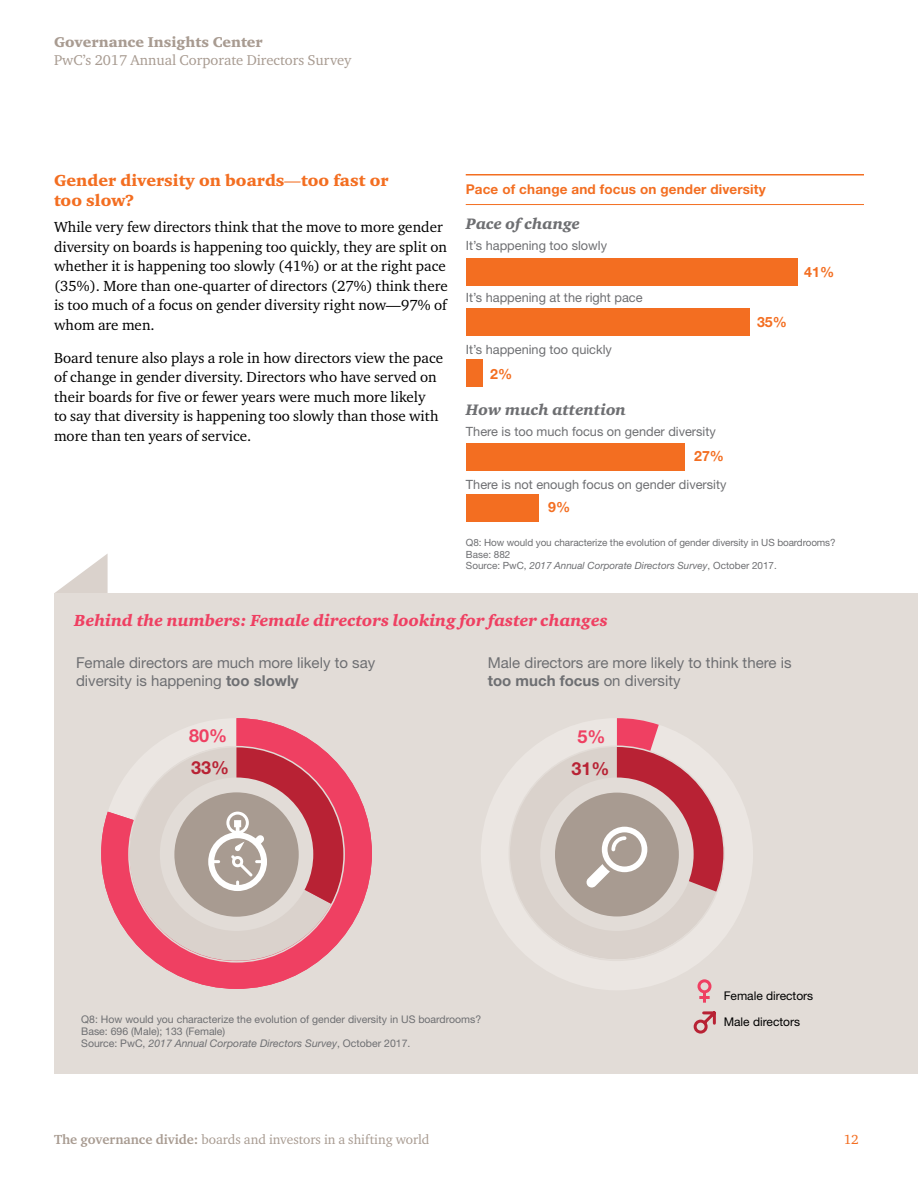
<style>
.page{position:relative;width:918px;height:1188px;background:#fff}
.page>*{position:absolute;margin:0;border:0;box-sizing:border-box;transform-origin:0 0}
.t1{font:700 18px "Helvetica Neue";color:#b82234}
.t2{font:700 18px "Helvetica Neue";color:#ef4062}
.t3{font:italic 900 16.5px "Charter ITC Pro";color:#ef4062}
.t4{font:900 16.5px/19.5px "Charter ITC Pro";color:#f36e21}
.t5{font:italic 900 15.6px "Charter ITC Pro";color:#6e6f72}
.t6{font:15px/19.5px "Charter ITC Pro";color:#000}
.t7{font:15px/18px "Helvetica Neue";color:#6e6f72}
.t8{font:14.7px "Charter ITC Pro";color:#a89b91}
.t9{font:900 14.7px "Charter ITC Pro";color:#a89b91}
.t10{font:700 14.1px "Helvetica Neue";color:#f36e21}
.t11{font:13.5px "Charter ITC Pro";color:#a89b91}
.t12{font:700 13.5px "Helvetica Neue";letter-spacing:.01em;color:#f36e21}
.t13{font:13.5px "Charter ITC Pro";color:#f36e21}
.t14{font:12.75px "Helvetica Neue";color:#6e6f72}
.t15{font:12px/25.5px "Helvetica Neue";color:#000}
.t16{font:10.5px/12px "Helvetica Neue";color:#6e6f72}
.t17{font:9.9px/11.4px "Helvetica Neue";letter-spacing:-.01em;color:#6e6f72}
.s1{font-weight:400;font-style:italic}
.s2{font-style:italic}
.s3{font-weight:700}
</style>
<div class="page">
<svg style="left:55px;top:554px;width:53px;height:39px"></svg>
<div style="left:54px;top:593px;width:864px;height:481px;background:#e2dcd7"></div>
<hr style="left:466px;top:174px;width:398px;height:2px;background:#f36e21">
<hr style="left:466px;top:204px;width:398px;height:1px;background:#f36e21">
<div style="left:466px;top:494px;width:73px;height:27px;background:#f36e21"></div>
<div style="left:466px;top:443px;width:219px;height:27px;background:#f36e21"></div>
<div style="left:466px;top:360px;width:16px;height:27px;background:#f36e21"></div>
<div style="left:466px;top:309px;width:283px;height:27px;background:#f36e21"></div>
<div style="left:466px;top:258px;width:332px;height:27px;background:#f36e21"></div>
<div style="left:481px;top:718px;width:272px;height:272px;background:#ebe6e2;border-radius:50%"></div>
<div style="left:509px;top:746px;width:215px;height:213px;background:#dad2cc;border-radius:50%"></div>
<div style="left:540px;top:778px;width:154px;height:153px;background:#e2dcd7;border-radius:50%"></div>
<svg style="left:101px;top:771px;width:271px;height:218px"></svg>
<svg style="left:114px;top:904px;width:217px;height:72px"></svg>
<div style="left:160px;top:778px;width:153px;height:153px;background:#e2dcd7;border-radius:50%"></div>
<div style="left:174px;top:792px;width:125px;height:125px;background:#a89b91;border-radius:50%"></div>
<div style="left:555px;top:793px;width:124px;height:123px;background:#a89b91;border-radius:50%"></div>
<svg style="left:693px;top:979px;width:23px;height:55px"></svg>
<svg style="left:586px;top:718px;width:138px;height:174px"></svg>
<svg style="left:108px;top:718px;width:236px;height:186px"></svg>
<p class="t9" style="left:54px;top:33px;width:210px">Governance Insights Center</p>
<p class="t8" style="left:54px;top:51px;width:299px">PwC’s 2017 Annual Corporate Directors Survey</p>
<p class="t4" style="left:54px;top:171px;width:336px">Gender diversity on boards<span class="s1">—</span>too fast or too slow?</p>
<p class="t6" style="left:54px;top:217px;width:395px">While very few directors think that the move to more gender diversity on boards is happening too quickly, they are split on whether it is happening too slowly (41%) or at the right pace (35%). More than one-quarter of directors (27%) think there is too much of a focus on gender diversity right now<span class="s2">—</span>97% of whom are men.</p>
<p class="t6" style="left:54px;top:347px;width:391px">Board tenure also plays a role in how directors view the pace of change in gender diversity. Directors who have served on their boards for five or fewer years were much more likely<br>to say that diversity is happening too slowly than those with more than ten years of service.</p>
<p class="t12" style="left:466px;top:181px;width:302px">Pace of change and focus on gender diversity</p>
<p class="t5" style="left:466px;top:214px;width:116px">Pace of change</p>
<p class="t14" style="left:466px;top:237px;width:143px">It’s happening too slowly</p>
<p class="t14" style="left:466px;top:288px;width:178px">It’s happening at the right pace</p>
<p class="t14" style="left:466px;top:340px;width:147px">It’s happening too quickly</p>
<p class="t10" style="left:490px;top:365px;width:24px">2%</p>
<p class="t5" style="left:466px;top:400px;width:162px">How much attention</p>
<p class="t14" style="left:466px;top:423px;width:251px">There is too much focus on gender diversity</p>
<p class="t10" style="left:694px;top:447px;width:31px">27%</p>
<p class="t14" style="left:466px;top:475px;width:262px">There is not enough focus on gender diversity</p>
<p class="t10" style="left:548px;top:498px;width:24px">9%</p>
<p class="t10" style="left:757px;top:313px;width:31px">35%</p>
<p class="t10" style="left:804px;top:263px;width:31px">41%</p>
<p class="t17" style="left:466px;top:538px;width:371px">Q8: How would you characterize the evolution of gender diversity in US boardrooms?<br>Base: 882<br>Source: PwC, <span class="s2">2017 Annual Corporate Directors Survey</span>, October 2017.</p>
<p class="t3" style="left:74px;top:610px;width:535px">Behind the numbers: Female directors looking for faster changes</p>
<p class="t7" style="left:76px;top:655px;width:301px">Female directors are much more likely to say diversity is happening <span class="s3">too slowly</span></p>
<p class="t7" style="left:488px;top:655px;width:305px">Male directors are more likely to think there is <span class="s3">too much focus</span> on diversity</p>
<p class="t2" style="left:189px;top:724px;width:40px">80%</p>
<p class="t1" style="left:191px;top:757px;width:40px">33%</p>
<p class="t2" style="left:577px;top:725px;width:30px">5%</p>
<p class="t1" style="left:571px;top:758px;width:40px">31%</p>
<p class="t16" style="left:81px;top:1014px;width:401px">Q8: How would you characterize the evolution of gender diversity in US boardrooms?<br>Base: 696 (Male); 133 (Female)<br>Source: PwC, <span class="s2">2017 Annual Corporate Directors Survey</span>, October 2017.</p>
<p class="t15" style="left:724px;top:984px;width:91px">Female directors<br>Male directors</p>
<p class="t11" style="left:54px;top:1131px;width:377px"><span class="s3">The governance divide:</span> boards and investors in a shifting world</p>
<p class="t13" style="left:844px;top:1131px;width:17px">12</p>
</div>
